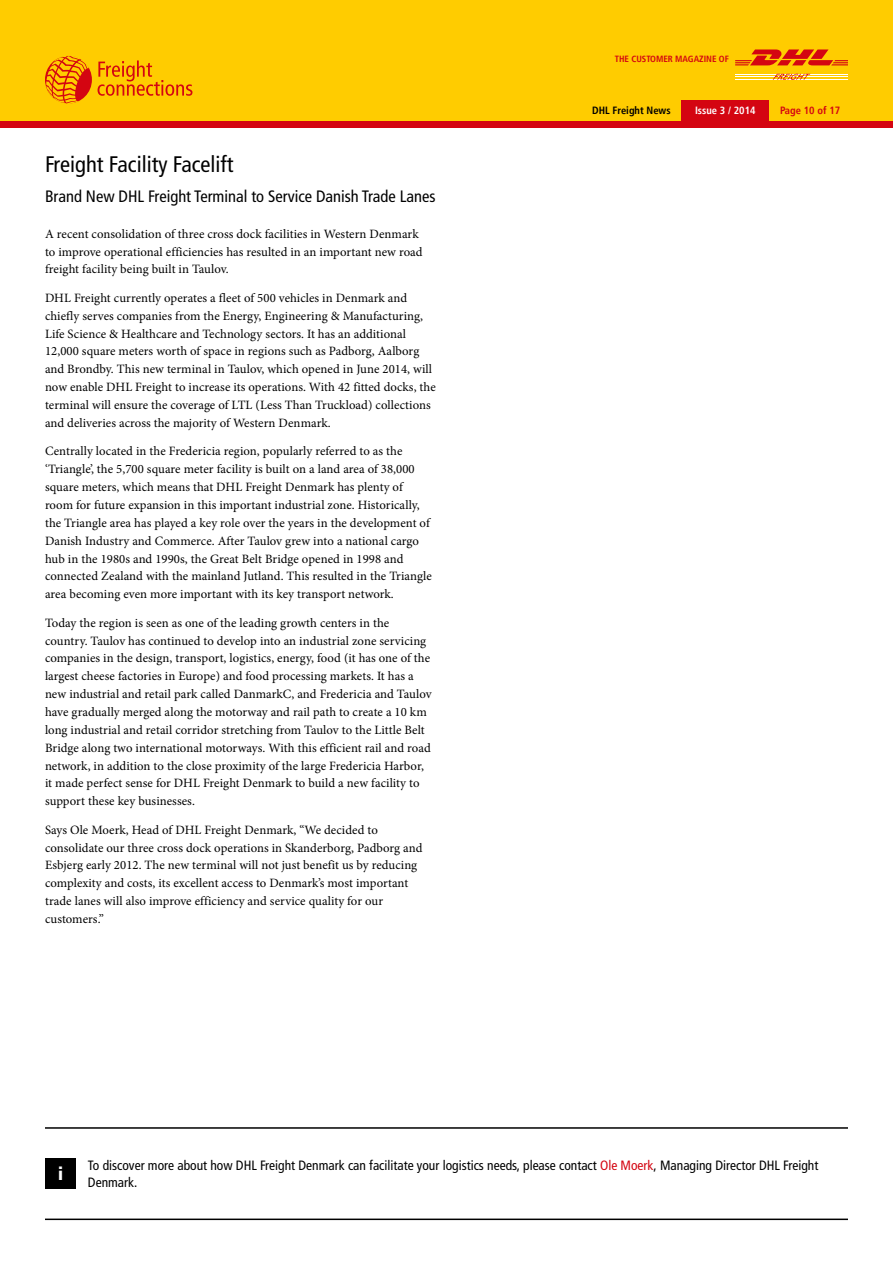
<style>
.page{position:relative;width:893px;height:1263px;background:#fff}
.page>*{position:absolute;margin:0;border:0;box-sizing:border-box;transform-origin:0 0}
.t1{font:condensed 22.5px "Frutiger LT";color:#000}
.t2{font:900 condensed 18px "Frutiger LT";color:#fff}
.t3{font:condensed 16.5px "Frutiger LT";color:#000}
.t4{font:condensed 13.5px/16.2px "Frutiger LT";color:#000}
.t5{font:12.75px/17.9px "Minion Pro";letter-spacing:.005em;color:#000}
.t6{font:700 condensed 10.5px "Frutiger LT";color:#000}
.t7{font:700 condensed 10.5px "Frutiger LT";color:#fff}
.t8{font:700 condensed 10.5px "Frutiger LT";color:#d40511}
.t9{font:700 condensed 9px "Frutiger LT";color:#d40511}
.s1{color:#d40511}
</style>
<div class="page">
<div style="left:0;top:0;width:893px;height:127px;background:#d40511"></div>
<div style="left:0;top:0;width:893px;height:121px;background:#fc0"></div>
<div style="left:681px;top:100px;width:88px;height:21px;background:#d40511"></div>
<svg style="left:98px;top:60px;width:94px;height:36px"></svg>
<svg style="left:46px;top:55px;width:44px;height:49px"></svg>
<hr style="left:735px;top:74px;width:113px;height:1px;background:#fff">
<hr style="left:735px;top:76px;width:113px;height:1px;background:#fff">
<hr style="left:735px;top:79px;width:113px;height:1px;background:#fff">
<svg style="left:773px;top:74px;width:37px;height:6px"></svg>
<svg style="left:735px;top:49px;width:113px;height:16px"></svg>
<hr style="left:45px;top:1127px;width:803px;height:2px;background:#000">
<hr style="left:45px;top:1218px;width:803px;height:2px;background:#000">
<div style="left:45px;top:1158px;width:31px;height:31px;background:#000"></div>
<p class="t9" style="left:615px;top:54px;width:116px">THE CUSTOMER MAGAZINE OF</p>
<h1 class="t1" style="left:45px;top:151px;width:190px">Freight Facility Facelift</h1>
<p class="t3" style="left:45px;top:187px;width:392px">Brand New DHL Freight Terminal to Service Danish Trade Lanes</p>
<p class="t5" style="left:45px;top:225px;width:379px">A recent consolidation of three cross dock facilities in Western Denmark to improve operational efficiencies has resulted in an important new road freight facility being built in Taulov.</p>
<p class="t5" style="left:45px;top:289px;width:392px">DHL Freight currently operates a fleet of 500 vehicles in Denmark and chiefly serves companies from the Energy, Engineering &amp; Manufacturing, Life Science &amp; Healthcare and Technology sectors. It has an additional 12,000 square meters worth of space in regions such as Padborg, Aalborg and Brondby. This new terminal in Taulov, which opened in June 2014, will now enable DHL Freight to increase its operations. With 42 fitted docks, the terminal will ensure the coverage of LTL (Less Than Truckload) collections and deliveries across the majority of Western Denmark.</p>
<p class="t5" style="left:45px;top:442px;width:388px">Centrally located in the Fredericia region, popularly referred to as the ‘Triangle’, the 5,700 square meter facility is built on a land area of 38,000 square meters, which means that DHL Freight Denmark has plenty of room for future expansion in this important industrial zone. Historically, the Triangle area has played a key role over the years in the development of Danish Industry and Commerce. After Taulov grew into a national cargo hub in the 1980s and 1990s, the Great Belt Bridge opened in 1998 and connected Zealand with the mainland Jutland. This resulted in the Triangle area becoming even more important with its key transport network.</p>
<p class="t5" style="left:45px;top:614px;width:388px">Today the region is seen as one of the leading growth centers in the country. Taulov has continued to develop into an industrial zone servicing companies in the design, transport, logistics, energy, food (it has one of the largest cheese factories in Europe) and food processing markets. It has a new industrial and retail park called DanmarkC, and Fredericia and Taulov have gradually merged along the motorway and rail path to create a 10 km long industrial and retail corridor stretching from Taulov to the Little Belt Bridge along two international motorways. With this efficient rail and road network, in addition to the close proximity of the large Fredericia Harbor, it made perfect sense for DHL Freight Denmark to build a new facility to support these key businesses.</p>
<p class="t5" style="left:45px;top:821px;width:379px">Says Ole Moerk, Head of DHL Freight Denmark, “We decided to consolidate our three cross dock operations in Skanderborg, Padborg and Esbjerg early 2012. The new terminal will not just benefit us by reducing complexity and costs, its excellent access to Denmark’s most important trade lanes will also improve efficiency and service quality for our customers.”</p>
<p class="t6" style="left:592px;top:104px;width:80px">DHL FREIGHT NEWS</p>
<p class="t7" style="left:695px;top:104px;width:62px">ISSUE 3 / 2014</p>
<p class="t8" style="left:780px;top:104px;width:62px">PAGE 10 OF 17</p>
<h2 class="t2" style="left:58px;top:1163px;width:7px">i</h2>
<p class="t4" style="left:88px;top:1157px;width:732px">To discover more about how DHL Freight Denmark can facilitate your logistics needs, please contact <span class="s1">Ole Moerk</span>, Managing Director DHL Freight<br>Denmark.</p>
</div>
